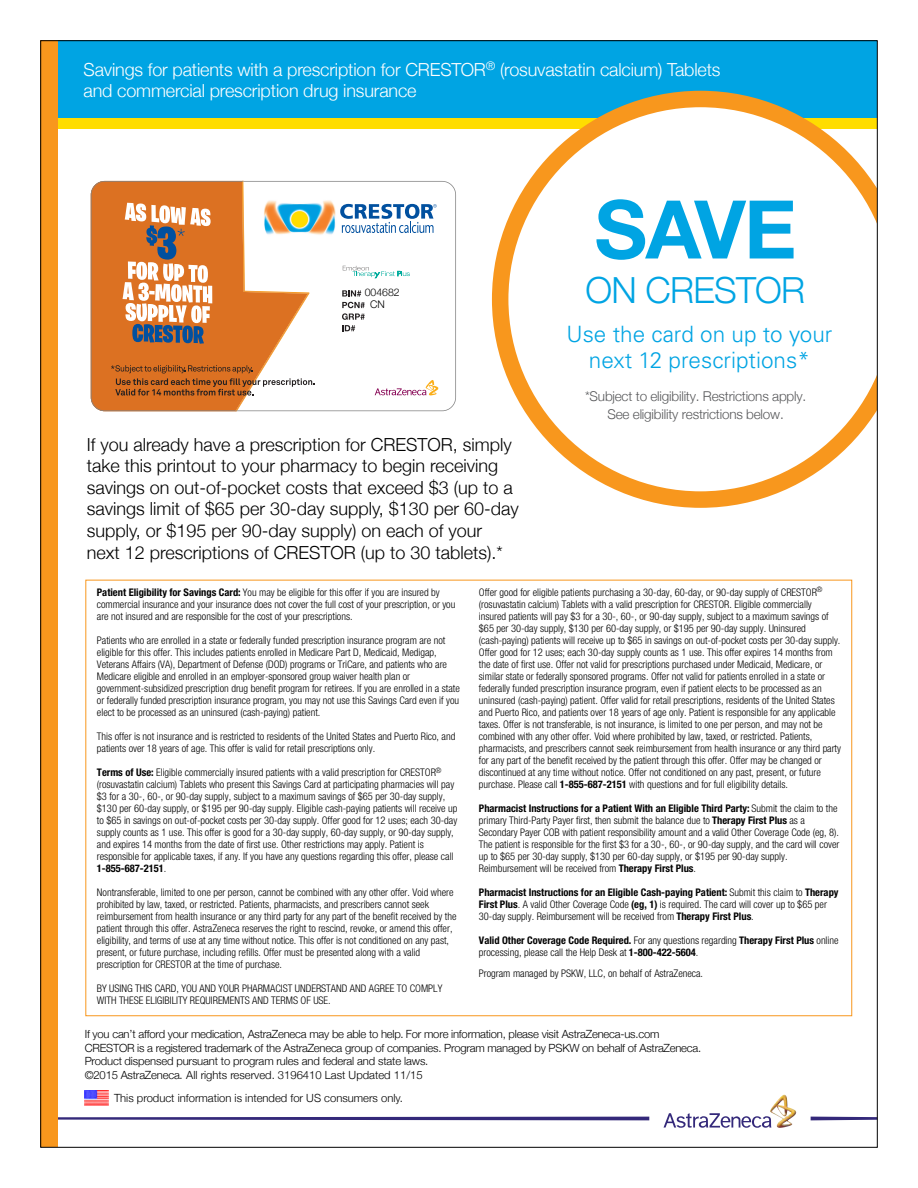
<style>
.page{position:relative;width:918px;height:1188px;background:#fff}
.page>*{position:absolute;margin:0;border:0;box-sizing:border-box;transform-origin:0 0}
.t1{font:700 81px "Helvetica Neue";color:#00a4e3}
.t2{font:300 36px "Helvetica Neue";letter-spacing:-.02em;color:#00a4e3}
.t3{font:300 22.5px/25.5px "Univers";color:#00a4e3;text-align:center}
.t4{font:300 18px/21.6px "Helvetica Neue";color:#000}
.t5{font:300 18px/21.6px "Helvetica Neue";letter-spacing:-.01em;color:#fff}
.t6{font:300 13.5px/18px "Helvetica Neue";letter-spacing:-.015em;color:#58595b;text-align:center}
.t7{font:300 11.25px/13.5px "Helvetica Neue";letter-spacing:-.02em;color:#000}
.t8{font:300 11.25px "Helvetica Neue";color:#000}
.t9{font:300 condensed 10.5px/12px "Helvetica Neue LT Std";color:#000}
.t10{font:300 10.5px/12.1px "Helvetica Neue";color:#000}
.s1{font-weight:700}
</style>
<div class="page">
<div style="left:40px;top:40px;width:838px;height:78px;background:#00a4e3"></div>
<div style="left:40px;top:118px;width:838px;height:11px;background:#fd0"></div>
<div style="left:500px;top:99px;width:401px;height:401px;background:#fff;border-radius:50%"></div>
<div style="left:492px;top:91px;width:417px;height:417px;border:16px solid #f8971d;border-radius:50%"></div>
<div style="left:878px;top:0;width:40px;height:520px;background:#fff"></div>
<svg style="left:811px;top:1117px;width:65px;height:3px"></svg>
<svg style="left:58px;top:1117px;width:591px;height:3px;background:#3e3480"></svg>
<img style="left:770px;top:1095px;width:26px;height:33px">
<svg style="left:664px;top:1113px;width:107px;height:15px"></svg>
<div style="left:40px;top:40px;width:18px;height:1108px;background:linear-gradient(to bottom,#f8971d,#f8971d)"></div>
<img style="left:85px;top:1091px;width:23px;height:15px">
<svg style="left:315px;top:181px;width:141px;height:230px"></svg>
<svg style="left:342px;top:290px;width:23px;height:41px"></svg>
<svg style="left:343px;top:266px;width:67px;height:12px"></svg>
<svg style="left:375px;top:380px;width:65px;height:15px"></svg>
<svg style="left:340px;top:204px;width:97px;height:29px"></svg>
<img style="left:315px;top:199px;width:22px;height:37px">
<svg style="left:91px;top:181px;width:224px;height:231px"></svg>
<h3 class="t5" style="left:84px;top:58px;width:638px">Savings for patients with a prescription for CRESTOR<sup>®</sup> (rosuvastatin calcium) Tablets and commercial prescription drug insurance</h3>
<p class="t10" style="left:370px;top:285px;width:31px;text-indent:-5px">004682<br>CN</p>
<h1 class="t1" style="left:595px;top:166px;width:204px">SAVE</h1>
<h2 class="t2" style="left:586px;top:262px;width:221px">ON CRESTOR</h2>
<h3 class="t3" style="left:566px;top:322px;width:267px">Use the card on up to your next 12 prescriptions*</h3>
<p class="t6" style="left:585px;top:387px;width:223px">*Subject to eligibility. Restrictions apply.<br>See eligibility restrictions below.</p>
<p class="t4" style="left:87px;top:432px;width:434px">If you already have a prescription for CRESTOR, simply take this printout to your pharmacy to begin receiving savings on out-of-pocket costs that exceed $3 (up to a savings limit of $65 per 30-day supply, $130 per 60-day supply, or $195 per 90-day supply) on each of your next 12 prescriptions of CRESTOR (up to 30 tablets).*</p>
<p class="t9" style="left:97px;top:586px;width:360px"><span class="s1">Patient Eligibility for Savings Card:</span> You may be eligible for this offer if you are insured by commercial insurance and your insurance does not cover the full cost of your prescription, or you are not insured and are responsible for the cost of your prescriptions.</p>
<p class="t9" style="left:97px;top:634px;width:365px">Patients who are enrolled in a state or federally funded prescription insurance program are not eligible for this offer. This includes patients enrolled in Medicare Part D, Medicaid, Medigap, Veterans Affairs (VA), Department of Defense (DOD) programs or TriCare, and patients who are Medicare eligible and enrolled in an employer-sponsored group waiver health plan or government-subsidized prescription drug benefit program for retirees. If you are enrolled in a state or federally funded prescription insurance program, you may not use this Savings Card even if you elect to be processed as an uninsured (cash-paying) patient.</p>
<p class="t9" style="left:97px;top:730px;width:360px">This offer is not insurance and is restricted to residents of the United States and Puerto Rico, and patients over 18 years of age. This offer is valid for retail prescriptions only.</p>
<p class="t9" style="left:97px;top:766px;width:362px"><span class="s1">Terms of Use:</span> Eligible commercially insured patients with a valid prescription for CRESTOR <sup>® </sup>(rosuvastatin calcium) Tablets who present this Savings Card at participating pharmacies will pay $3 for a 30-, 60-, or 90-day supply, subject to a maximum savings of $65 per 30-day supply, $130 per 60-day supply, or $195 per 90-day supply. Eligible cash-paying patients will receive up to $65 in savings on out-of-pocket costs per 30-day supply. Offer good for 12 uses; each 30-day supply counts as 1 use. This offer is good for a 30-day supply, 60-day supply, or 90-day supply, and expires 14 months from the date of first use. Other restrictions may apply. Patient is responsible for applicable taxes, if any. If you have any questions regarding this offer, please call <span class="s1">1-855-687-2151</span>.</p>
<p class="t9" style="left:97px;top:886px;width:361px">Nontransferable, limited to one per person, cannot be combined with any other offer. Void where prohibited by law, taxed, or restricted. Patients, pharmacists, and prescribers cannot seek reimbursement from health insurance or any third party for any part of the benefit received by the patient through this offer. AstraZeneca reserves the right to rescind, revoke, or amend this offer, eligibility, and terms of use at any time without notice. This offer is not conditioned on any past, present, or future purchase, including refills. Offer must be presented along with a valid prescription for CRESTOR at the time of purchase.</p>
<p class="t9" style="left:97px;top:982px;width:347px">BY USING THIS CARD, YOU AND YOUR PHARMACIST UNDERSTAND AND AGREE TO COMPLY<br>WITH THESE ELIGIBILITY REQUIREMENTS AND TERMS OF USE.</p>
<p class="t9" style="left:479px;top:586px;width:364px">Offer good for eligible patients purchasing a 30-day, 60-day, or 90-day supply of CRESTOR <sup>® </sup>(rosuvastatin calcium) Tablets with a valid prescription for CRESTOR. Eligible commercially insured patients will pay $3 for a 30-, 60-, or 90-day supply, subject to a maximum savings of $65 per 30-day supply, $130 per 60-day supply, or $195 per 90-day supply. Uninsured (cash-paying) patients will receive up to $65 in savings on out-of-pocket costs per 30-day supply.<br>Offer good for 12 uses; each 30-day supply counts as 1 use. This offer expires 14 months from the date of first use. Offer not valid for prescriptions purchased under Medicaid, Medicare, or similar state or federally sponsored programs. Offer not valid for patients enrolled in a state or federally funded prescription insurance program, even if patient elects to be processed as an uninsured (cash-paying) patient. Offer valid for retail prescriptions, residents of the United States and Puerto Rico, and patients over 18 years of age only. Patient is responsible for any applicable taxes. Offer is not transferable, is not insurance, is limited to one per person, and may not be combined with any other offer. Void where prohibited by law, taxed, or restricted. Patients, pharmacists, and prescribers cannot seek reimbursement from health insurance or any third party for any part of the benefit received by the patient through this offer. Offer may be changed or discontinued at any time without notice. Offer not conditioned on any past, present, or future purchase. Please call <span class="s1">1-855-687-2151</span> with questions and for full eligibility details.</p>
<p class="t9" style="left:479px;top:802px;width:362px"><span class="s1">Pharmacist Instructions for a Patient With an Eligible Third Party:</span> Submit the claim to the primary Third-Party Payer first, then submit the balance due to <span class="s1">Therapy First Plus</span> as a Secondary Payer COB with patient responsibility amount and a valid Other Coverage Code (eg, 8).<br>The patient is responsible for the first $3 for a 30-, 60-, or 90-day supply, and the card will cover up to $65 per 30-day supply, $130 per 60-day supply, or $195 per 90-day supply.<br>Reimbursement will be received from <span class="s1">Therapy First Plus</span>.</p>
<p class="t9" style="left:479px;top:886px;width:361px"><span class="s1">Pharmacist Instructions for an Eligible Cash-paying Patient:</span> Submit this claim to <span class="s1">Therapy<br>First Plus</span>. A valid Other Coverage Code <span class="s1">(eg, 1)</span> is required. The card will cover up to $65 per<br>30-day supply. Reimbursement will be received from <span class="s1">Therapy First Plus</span>.</p>
<p class="t9" style="left:479px;top:934px;width:361px"><span class="s1">Valid Other Coverage Code Required.</span> For any questions regarding <span class="s1">Therapy First Plus</span> online processing, please call the Help Desk at <span class="s1">1-800-422-5604</span>.</p>
<p class="t9" style="left:479px;top:967px;width:226px">Program managed by PSKW, LLC, on behalf of AstraZeneca.</p>
<p class="t7" style="left:85px;top:1027px;width:618px">If you can’t afford your medication, AstraZeneca may be able to help. For more information, please visit AstraZeneca-us.com<br>CRESTOR is a registered trademark of the AstraZeneca group of companies. Program managed by PSKW on behalf of AstraZeneca.<br>Product dispensed pursuant to program rules and federal and state laws.</p>
<p class="t8" style="left:85px;top:1066px;width:339px">©2015 AstraZeneca. All rights r eserved. 3196410 Last Updated 11/15</p>
<p class="t8" style="left:114px;top:1089px;width:290px">This product information is intended for US consumers only.</p>
</div>
